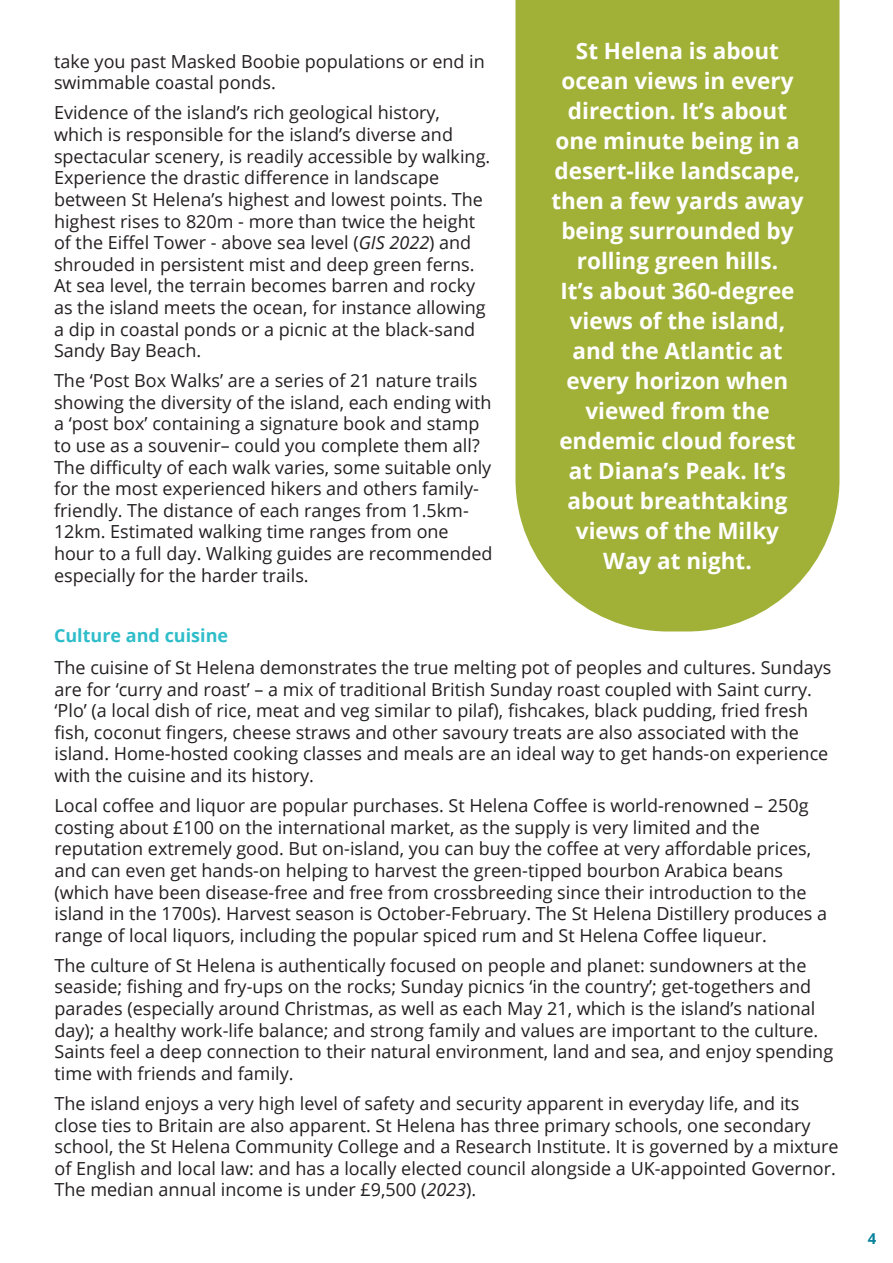
<style>
.page{position:relative;width:893px;height:1263px;background:#fff}
.page>*{position:absolute;margin:0;border:0;box-sizing:border-box;transform-origin:0 0}
.t1{font:700 22.5px/30px "Open Sans";color:#fff;text-align:center}
.t2{font:18px/21.6px "Open Sans";color:#231f20}
.t3{font:700 18px "Open Sans";color:#2fbdca}
.t4{font:700 15px "Open Sans";color:#08819c}
.s1{font-style:italic}
</style>
<div class="page">
<div style="left:515px;top:0;width:324px;height:631px;background:#a1b138"></div>
<p class="t2" style="left:54px;top:50px;width:432px">take you past Masked Boobie populations or end in swimmable coastal ponds.</p>
<p class="t2" style="left:54px;top:102px;width:438px">Evidence of the island’s rich geological history, which is responsible for the island’s diverse and spectacular scenery, is readily accessible by walking.<br>Experience the drastic difference in landscape between St Helena’s highest and lowest points. The highest rises to 820m - more than twice the height of the Eiffel Tower - above sea level (<span class="s1">GIS 2022</span>) and shrouded in persistent mist and deep green ferns.<br>At sea level, the terrain becomes barren and rocky as the island meets the ocean, for instance allowing a dip in coastal ponds or a picnic at the black-sand Sandy Bay Beach.</p>
<p class="t2" style="left:54px;top:369px;width:440px">The ‘Post Box Walks’ are a series of 21 nature trails showing the diversity of the island, each ending with a ‘post box’ containing a signature book and stamp to use as a souvenir– could you complete them all?<br>The difficulty of each walk varies, some suitable only for the most experienced hikers and others family&shy;friendly. The distance of each ranges from 1.5km-12km. Estimated walking time ranges from one hour to a full day. Walking guides are recommended especially for the harder trails.</p>
<p class="t1" style="left:551px;top:35px;width:254px">St Helena is about ocean views in every direction. It’s about one minute being in a desert-like landscape, then a few yards away being surrounded by rolling green hills.<br>It’s about 360-degree views of the island, and the Atlantic at every horizon when viewed from the endemic cloud forest at Diana’s Peak. It’s about breathtaking views of the Milky<br>Way at night.</p>
<p class="t3" style="left:54px;top:623px;width:176px">Culture and cuisine</p>
<p class="t2" style="left:55px;top:656px;width:778px">The cuisine of St Helena demonstrates the true melting pot of peoples and cultures. Sundays are for ‘curry and roast’ – a mix of traditional British Sunday roast coupled with Saint curry. ‘Plo’ (a local dish of rice, meat and veg similar to pilaf), fishcakes, black pudding, fried fresh fish, coconut fingers, cheese straws and other savoury treats are also associated with the island. Home-hosted cooking classes and meals are an ideal way to get hands-on experience with the cuisine and its history.</p>
<p class="t2" style="left:55px;top:794px;width:774px">Local coffee and liquor are popular purchases. St Helena Coffee is world-renowned – 250g costing about £100 on the international market, as the supply is very limited and the reputation extremely good. But on-island, you can buy the coffee at very affordable prices, and can even get hands-on helping to harvest the green-tipped bourbon Arabica beans (which have been disease-free and free from crossbreeding since their introduction to the island in the 1700s). Harvest season is October-February. The St Helena Distillery produces a range of local liquors, including the popular spiced rum and St Helena Coffee liqueur.</p>
<p class="t2" style="left:55px;top:954px;width:780px">The culture of St Helena is authentically focused on people and planet: sundowners at the seaside; fishing and fry-ups on the rocks; Sunday picnics ‘in the country’; get-togethers and parades (especially around Christmas, as well as each May 21, which is the island’s national day); a healthy work-life balance; and strong family and values are important to the culture.<br>Saints feel a deep connection to their natural environment, land and sea, and enjoy spending time with friends and family.</p>
<p class="t2" style="left:55px;top:1092px;width:785px">The island enjoys a very high level of safety and security apparent in everyday life, and its close ties to Britain are also apparent. St Helena has three primary schools, one secondary school, the St Helena Community College and a Research Institute. It is governed by a mixture of English and local law: and has a locally elected council alongside a UK-appointed Governor.<br>The median annual income is under £9,500 (<span class="s1">2023</span>).</p>
<p class="t4" style="left:868px;top:1228px;width:10px">4</p>
</div>
